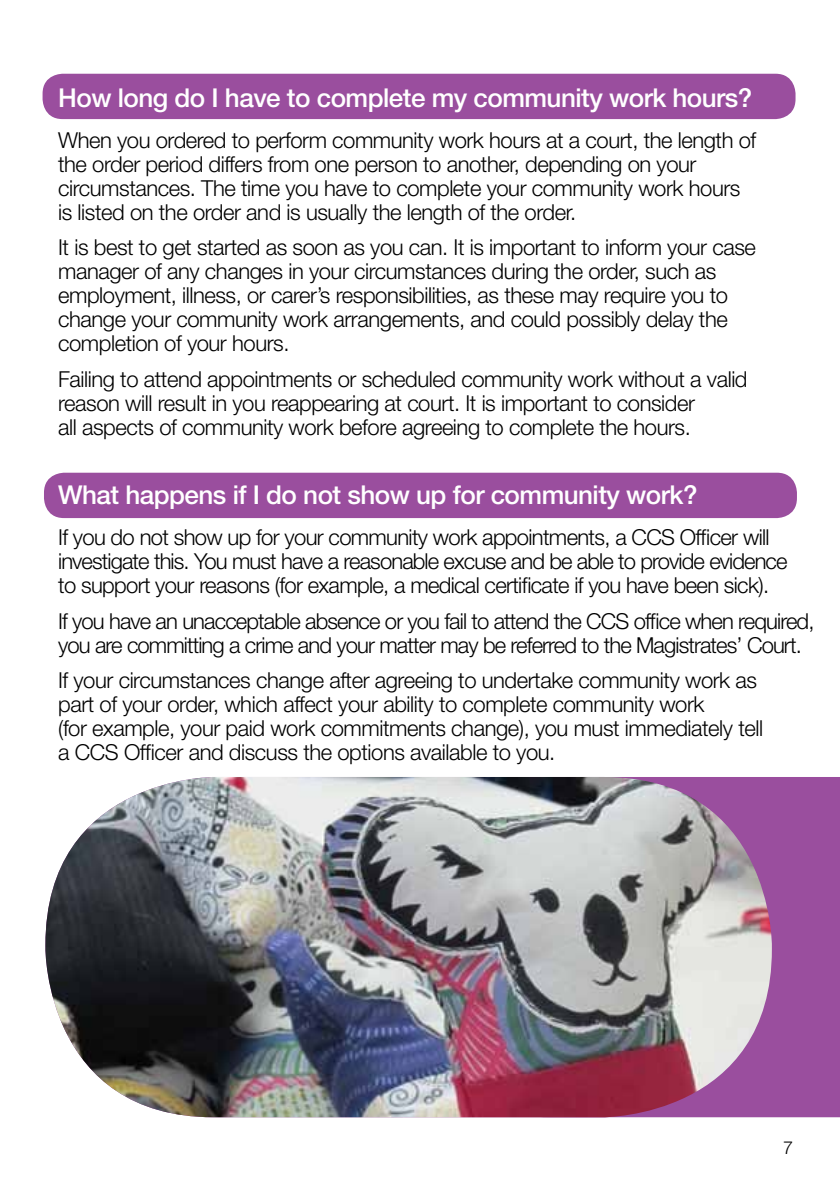
<style>
.page{position:relative;width:840px;height:1191px;background:#fff}
.page>*{position:absolute;margin:0;border:0;box-sizing:border-box;transform-origin:0 0}
.t1{font:500 26px "Helvetica Neue";letter-spacing:-.02em;color:#fff}
.t2{font:300 22px/24px "Helvetica Neue";letter-spacing:-.02em;color:#000}
.t3{font:300 22px/24px "Helvetica Neue";letter-spacing:-.04em;color:#000}
.t4{font:300 18px "Helvetica Neue";color:#000}
</style>
<div class="page">
<div style="left:44px;top:473px;width:752px;height:45px;background:#9a4e9e;border-radius:20px"></div>
<div style="left:43px;top:74px;width:752px;height:45px;background:#9a4e9e;border-radius:20px"></div>
<div style="left:771px;top:777px;width:68px;height:340px;background:#9a4e9e"></div>
<img style="left:45px;top:777px;width:726px;height:340px">
<p class="t1" style="left:58px;top:82px;width:695px">How long do I have to complete my community work hours?</p>
<p class="t2" style="left:58px;top:127px;width:699px">When you ordered to perform community work hours at a court, the length of the order period differs from one person to another, depending on your circumstances. The time you have to complete your community work hours is listed on the order and is usually the length of the order.</p>
<p class="t2" style="left:58px;top:235px;width:699px">It is best to get started as soon as you can. It is important to inform your case manager of any changes in your circumstances during the order, such as employment, illness, or carer’s responsibilities, as these may require you to change your community work arrangements, and could possibly delay the completion of your hours.</p>
<p class="t2" style="left:58px;top:366px;width:690px">Failing to attend appointments or scheduled community work without a valid reason will result in you reappearing at court. It is important to consider<br>all aspects of community work before agreeing to complete the hours.</p>
<p class="t1" style="left:58px;top:479px;width:640px">What happens if I do not show up for community work?</p>
<p class="t2" style="left:58px;top:525px;width:730px">If you do not show up for your community work appointments, a CCS Officer will investigate this. You must have a reasonable excuse and be able to provide evidence to support your reasons (for example, a medical certificate if you have been sick).</p>
<p class="t3" style="left:58px;top:608px;width:757px">If you have an unacceptable absence or you fail to attend the CCS office when required, you are committing a crime and your matter may be referred to the Magistrates’ Court.</p>
<p class="t2" style="left:58px;top:667px;width:706px">If your circumstances change after agreeing to undertake community work as part of your order, which affect your ability to complete community work<br>(for example, your paid work commitments change), you must immediately tell a CCS Officer and discuss the options available to you.</p>
<p class="t4" style="left:782px;top:1136px;width:12px">7</p>
</div>
